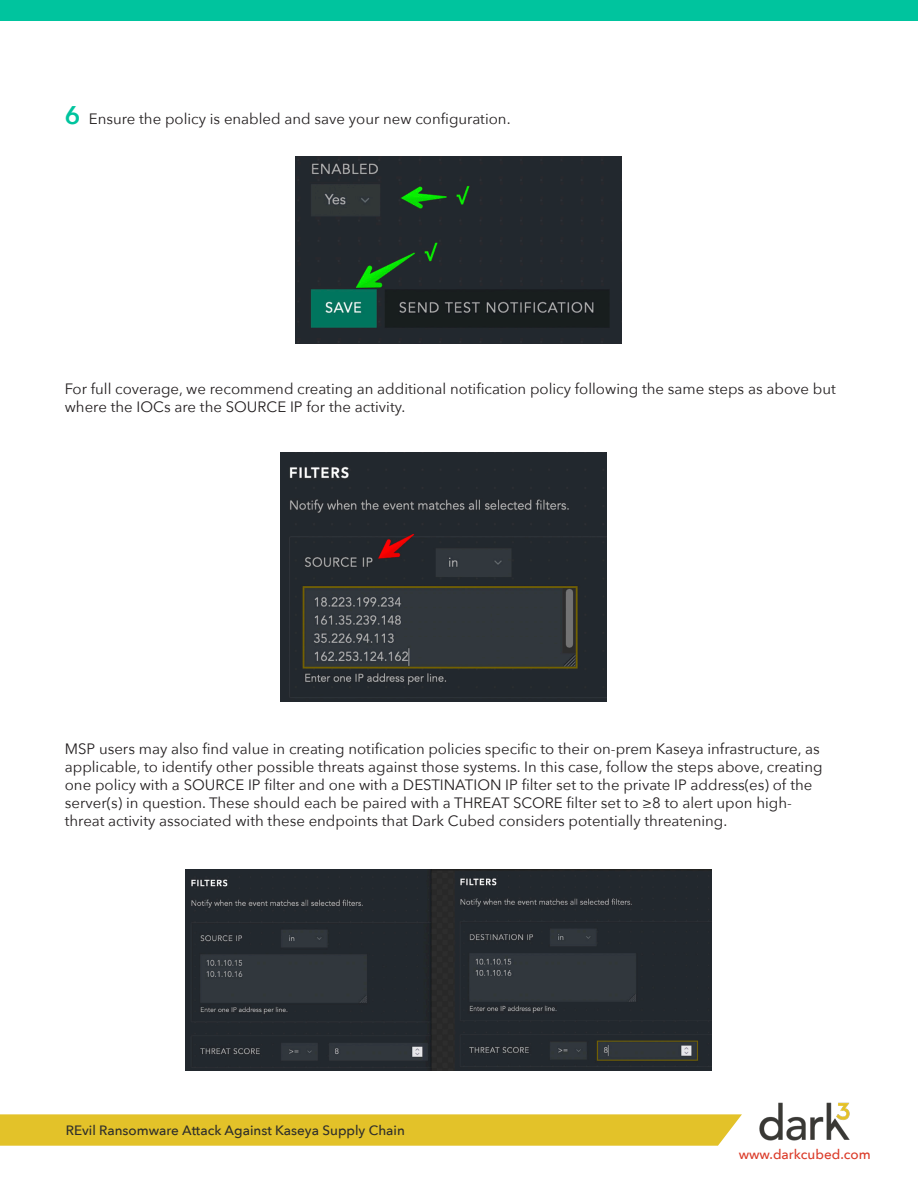
<style>
.page{position:relative;width:918px;height:1188px;background:#fff}
.page>*{position:absolute;margin:0;border:0;box-sizing:border-box;transform-origin:0 0}
.t1{font:15px/18px "Avenir Next";color:#231f20}
.t2{font:500 13.5px "Avenir Next";color:#2e2e2b}
.t3{font:500 13.5px "Avenir Next";color:#db3b29}
.s1{font-weight:600;font-size:25.5px;color:#00c49e}
</style>
<div class="page">
<img style="left:759px;top:1103px;width:91px;height:38px">
<svg style="left:0;top:1114px;width:742px;height:32px;background:#e4c430"></svg>
<img style="left:296px;top:157px;width:326px;height:187px">
<img style="left:281px;top:453px;width:326px;height:249px">
<img style="left:185px;top:870px;width:527px;height:200px">
<div style="left:0;top:0;width:918px;height:21px;background:#00c49e"></div>
<p class="t1" style="left:65px;top:109px;width:447px"><span class="s1">6</span> Ensure the policy is enabled and save your new configuration.</p>
<p class="t1" style="left:65px;top:379px;width:773px">For full coverage, we recommend creating an additional notification policy following the same steps as above but where the IOCs are the SOURCE IP for the activity.</p>
<p class="t1" style="left:65px;top:739px;width:759px">MSP users may also find value in creating notification policies specific to their on-prem Kaseya infrastructure, as applicable, to identify other possible threats against those systems. In this case, follow the steps above, creating one policy with a SOURCE IP filter and one with a DESTINATION IP filter set to the private IP address(es) of the server(s) in question. These should each be paired with a THREAT SCORE filter set to ≥8 to alert upon high&shy;threat activity associated with these endpoints that Dark Cubed considers potentially threatening.</p>
<p class="t2" style="left:66px;top:1119px;width:341px">REvil Ransomware Attack Against Kaseya Supply Chain</p>
<p class="t3" style="left:739px;top:1143px;width:134px">www.darkcubed.com</p>
</div>
